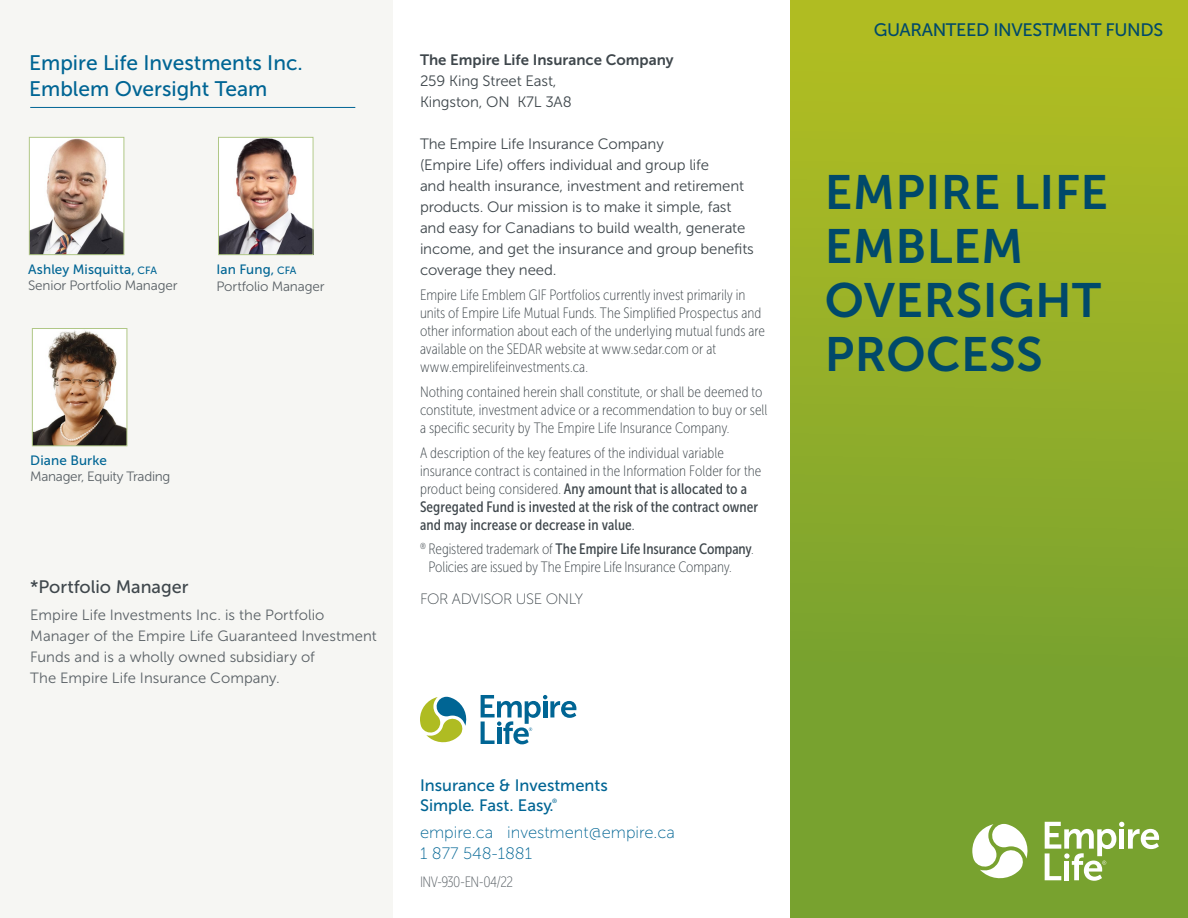
<style>
.page{position:relative;width:1188px;height:918px;background:#fff}
.page>*{position:absolute;margin:0;border:0;box-sizing:border-box;transform-origin:0 0}
.Heading_1{font:48px/54px "Museo Sans 700";letter-spacing:.01em;color:#00496a}
.ELI_Heading_4_-_14_pt{font:21px/25.2px "Museo Sans 500";color:#006594}
.t1{font:18px "Museo Sans 500";letter-spacing:-.02em;color:#00496a}
.t2{font:18px "Museo Sans 500";color:#3f474c}
.EL_Heading_7_-_11_pt{font:16.5px/21px "Museo Sans 100";color:#006594}
.EL_Heading_7_-_11_pt-2{font:16.5px "Museo Sans 500";color:#006594}
.ELI_Body_Copy{font:15px/18px "Museo Sans Cond 100";letter-spacing:.005em;color:#3f474c}
.EL_Body_Text_-_10_pt{font:15px/21px "Museo Sans 300";letter-spacing:-.01em;color:#3f474c}
.EL_Footnote_Legal{font:15px/21px "Museo Sans 300";letter-spacing:-.01em;color:#3f474c}
.ELI_Body_Copy-2{font:15px "Museo Sans 700";color:#3f474c}
.ELI_Body_Copy-3{font:15px "Museo Sans 100";letter-spacing:-.025em;color:#3f474c}
.ELI_Body_Copy-4{font:15px "Museo Sans Cond 100";letter-spacing:-.04em;color:#5a6166}
.ELI_Body_Copy-5{font:14.85px/21px "Museo Sans 300";letter-spacing:.005em;color:#5a6166}
.Questions{font:13.5px "Museo Sans 300";letter-spacing:-.015em;color:#5a6166}
.Questions-2{font:13.5px "Museo Sans 500";letter-spacing:.01em;color:#006594}
.EL_Heading_7_-_11_pt-3{font:6.15px "Museo Sans 500";color:#006594}
.s1{font-size:10.5px}
.s2{font-family:"Museo Sans Cond 500"}
.s3{font-family:"Museo Sans Cond 300"}
</style>
<div class="page">
<div style="left:0;top:0;width:392px;height:918px;background:#f6f6f3"></div>
<div style="left:790px;top:0;width:398px;height:918px;background:linear-gradient(to bottom,#b1bd22,#6d9d32)"></div>
<svg style="left:972px;top:824px;width:58px;height:57px"></svg>
<svg style="left:1045px;top:822px;width:114px;height:59px"></svg>
<hr style="left:30px;top:107px;width:325px;height:1px;background:#006594">
<img style="left:31px;top:139px;width:91px;height:114px">
<div style="left:29px;top:137px;width:95px;height:118px;border:1px solid #b0c786"></div>
<img style="left:34px;top:330px;width:91px;height:114px">
<div style="left:32px;top:328px;width:95px;height:118px;border:1px solid #b0c786"></div>
<svg style="left:420px;top:697px;width:47px;height:46px"></svg>
<svg style="left:481px;top:695px;width:95px;height:49px"></svg>
<img style="left:220px;top:139px;width:91px;height:114px">
<div style="left:218px;top:137px;width:95px;height:118px;border:1px solid #b0c786"></div>
<h2 class="ELI_Heading_4_-_14_pt" style="left:29px;top:51px;width:275px">Empire Life Investments Inc.<br>Emblem Oversight Team</h2>
<p class="Questions-2" style="left:28px;top:262px;width:130px">Ashley Misquitta, <span class="s1">CFA</span></p>
<p class="Questions" style="left:28px;top:278px;width:151px">Senior Portfolio Manager</p>
<p class="Questions-2" style="left:217px;top:262px;width:82px">Ian Fung, <span class="s1">CFA</span></p>
<p class="Questions" style="left:217px;top:279px;width:110px">Portfolio Manager</p>
<p class="Questions-2" style="left:30px;top:453px;width:78px">Diane Burke</p>
<p class="Questions" style="left:30px;top:469px;width:142px">Manager, Equity Trading</p>
<p class="t2" style="left:30px;top:577px;width:160px">*Portfolio Manager</p>
<p class="ELI_Body_Copy-5" style="left:30px;top:605px;width:348px">Empire Life Investments Inc. is the Portfolio Manager of the Empire Life Guaranteed Investment Funds and is a wholly owned subsidiary of<br>The Empire Life Insurance Company.</p>
<p class="ELI_Body_Copy-2" style="left:420px;top:52px;width:255px">The Empire Life Insurance Company</p>
<p class="EL_Footnote_Legal" style="left:420px;top:71px;width:153px">259 King Street East,<br>Kingston, ON K7L 3A8</p>
<p class="EL_Body_Text_-_10_pt" style="left:420px;top:134px;width:335px">The Empire Life Insurance Company<br>(Empire Life) offers individual and group life<br>and health insurance, investment and retirement products. Our mission is to make it simple, fast and easy for Canadians to build wealth, generate income, and get the insurance and group benefits coverage they need.</p>
<p class="ELI_Body_Copy" style="left:420px;top:286px;width:347px">Empire Life Emblem GIF Portfolios currently invest primarily in units of Empire Life Mutual Funds. The Simplified Prospectus and other information about each of the underlying mutual funds are available on the SEDAR website at www.sedar.com or at www.empirelifeinvestments.ca.</p>
<p class="ELI_Body_Copy" style="left:420px;top:383px;width:349px">Nothing contained herein shall constitute, or shall be deemed to constitute, investment advice or a recommendation to buy or sell a specific security by The Empire Life Insurance Company.</p>
<p class="ELI_Body_Copy" style="left:420px;top:444px;width:343px">A description of the key features of the individual variable insurance contract is contained in the Information Folder for the product being considered. <span class="s2">Any amount that is allocated to a Segregated Fund is invested at the risk of the contract owner and may increase or decrease in value</span><span class="s3">.</span></p>
<p class="ELI_Body_Copy" style="left:429px;top:540px;width:327px;text-indent:-9px"><sup>®</sup> Registered trademark of <span class="s2">The Empire Life Insurance Company</span>.<br>Policies are issued by The Empire Life Insurance Company.</p>
<p class="ELI_Body_Copy-3" style="left:420px;top:591px;width:165px">FOR ADVISOR USE ONLY</p>
<p class="EL_Heading_7_-_11_pt-2" style="left:420px;top:776px;width:189px">Insurance &amp; Investments</p>
<p class="EL_Heading_7_-_11_pt-2" style="left:420px;top:796px;width:135px">Simple. Fast. Easy.</p>
<p class="EL_Heading_7_-_11_pt-3" style="left:552px;top:797px;width:7px">®</p>
<p class="EL_Heading_7_-_11_pt" style="left:420px;top:822px;width:257px">empire.ca investment@empire.ca<br>1 877 548-1881</p>
<p class="ELI_Body_Copy-4" style="left:420px;top:874px;width:95px">INV-930-EN-04/22</p>
<p class="t1" style="left:874px;top:20px;width:291px">GUARANTEED INVESTMENT FUNDS</p>
<h1 class="Heading_1" style="left:825px;top:165px;width:285px">EMPIRE LIFE<br>EMBLEM<br>OVERSIGHT<br>PROCESS</h1>
</div>
